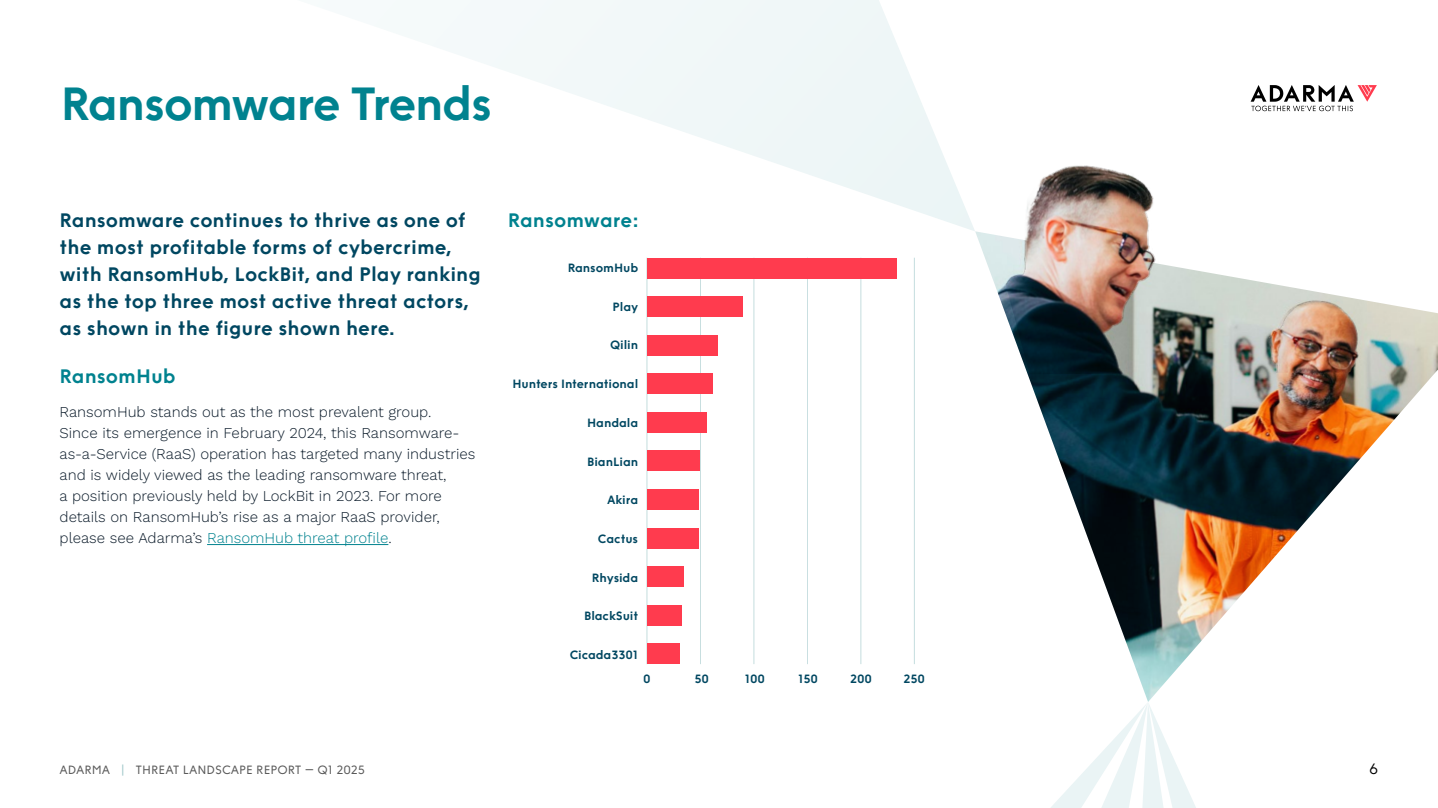
<style>
.page{position:relative;width:1438px;height:808px;background:#fff}
.page>*{position:absolute;margin:0;border:0;box-sizing:border-box;transform-origin:0 0}
.t1{font:700 46.5px "Funkis B Dots";letter-spacing:-.04em;color:#00828f}
.intro{font:700 19.5px/27px "Funkis B Dots";color:#004761}
._3_heading{font:700 19.5px "Funkis B Dots";color:#00828f}
.body{font:300 15px/21px "Work Sans";color:#0a1a29}
.t2{font:300 15px "Funkis B Dots";color:#000}
.t3{font:700 12px "Funkis B Dots";letter-spacing:-.01em;color:#004761}
.t4{font:12px "Funkis B Dots";color:#000}
.s1{color:#00828f}
.s2{color:#69a8ab}
</style>
<div class="page">
<svg style="left:432px;top:0;width:537px;height:229px"></svg>
<svg style="left:1051px;top:703px;width:145px;height:105px"></svg>
<img style="left:1027px;top:309px;width:410px;height:393px">
<img style="left:969px;top:165px;width:444px;height:209px">
<hr style="left:207px;top:544px;width:181px;height:1px;background:#00828f">
<hr style="left:646px;top:258px;width:1px;height:406px;background:#69a8ab">
<hr style="left:700px;top:258px;width:1px;height:406px;background:#69a8ab">
<hr style="left:753px;top:258px;width:1px;height:406px;background:#69a8ab">
<hr style="left:807px;top:258px;width:1px;height:406px;background:#69a8ab">
<hr style="left:860px;top:258px;width:1px;height:406px;background:#69a8ab">
<hr style="left:913px;top:258px;width:1px;height:406px;background:#69a8ab">
<div style="left:647px;top:258px;width:249px;height:20px;background:#ff3b4e"></div>
<div style="left:647px;top:643px;width:32px;height:21px;background:#ff3b4e"></div>
<div style="left:647px;top:605px;width:34px;height:21px;background:#ff3b4e"></div>
<div style="left:647px;top:566px;width:36px;height:21px;background:#ff3b4e"></div>
<div style="left:647px;top:528px;width:51px;height:20px;background:#ff3b4e"></div>
<div style="left:647px;top:489px;width:51px;height:21px;background:#ff3b4e"></div>
<div style="left:647px;top:450px;width:52px;height:21px;background:#ff3b4e"></div>
<div style="left:647px;top:412px;width:59px;height:21px;background:#ff3b4e"></div>
<div style="left:647px;top:373px;width:65px;height:21px;background:#ff3b4e"></div>
<div style="left:647px;top:335px;width:70px;height:21px;background:#ff3b4e"></div>
<div style="left:647px;top:296px;width:95px;height:21px;background:#ff3b4e"></div>
<svg style="left:1250px;top:85px;width:126px;height:26px"></svg>
<p class="t1" style="left:60px;top:76px;width:433px">Ransomware Trends</p>
<p class="intro" style="left:60px;top:207px;width:423px">Ransomware continues to thrive as one of the most profitable forms of cybercrime, with RansomHub, LockBit, and Play ranking as the top three most active threat actors, as shown in the figure shown here.</p>
<p class="_3_heading" style="left:60px;top:365px;width:118px">RansomHub</p>
<p class="body" style="left:60px;top:401px;width:417px">RansomHub stands out as the most prevalent group.<br>Since its emergence in February 2024, this Ransomware&shy;as-a-Service (RaaS) operation has targeted many industries and is widely viewed as the leading ransomware threat,<br>a position previously held by LockBit in 2023. For more details on RansomHub’s rise as a major RaaS provider, please see Adarma’s <span class="s1">RansomHub threat profile</span>.</p>
<p class="_3_heading" style="left:507px;top:209px;width:133px">Ransomware:</p>
<p class="t3" style="left:567px;top:260px;width:72px">RansomHub</p>
<p class="t3" style="left:612px;top:299px;width:27px">Play</p>
<p class="t3" style="left:610px;top:338px;width:30px">Qilin</p>
<p class="t3" style="left:512px;top:377px;width:127px">Hunters International</p>
<p class="t3" style="left:587px;top:415px;width:53px">Handala</p>
<p class="t3" style="left:587px;top:454px;width:53px">BianLian</p>
<p class="t3" style="left:607px;top:493px;width:33px">Akira</p>
<p class="t3" style="left:598px;top:531px;width:42px">Cactus</p>
<p class="t3" style="left:591px;top:570px;width:48px">Rhysida</p>
<p class="t3" style="left:584px;top:609px;width:56px">BlackSuit</p>
<p class="t3" style="left:569px;top:648px;width:70px">Cicada3301</p>
<p class="t3" style="left:643px;top:671px;width:9px">0</p>
<p class="t3" style="left:694px;top:671px;width:16px">50</p>
<p class="t3" style="left:744px;top:671px;width:22px">100</p>
<p class="t3" style="left:798px;top:671px;width:21px">150</p>
<p class="t3" style="left:850px;top:671px;width:23px">200</p>
<p class="t3" style="left:903px;top:671px;width:23px">250</p>
<p class="t4" style="left:60px;top:763px;width:307px">ADARMA <span class="s2">|</span> THREAT LANDSCAPE REPORT – Q1 2025</p>
<p class="t2" style="left:1368px;top:760px;width:11px">6</p>
</div>
